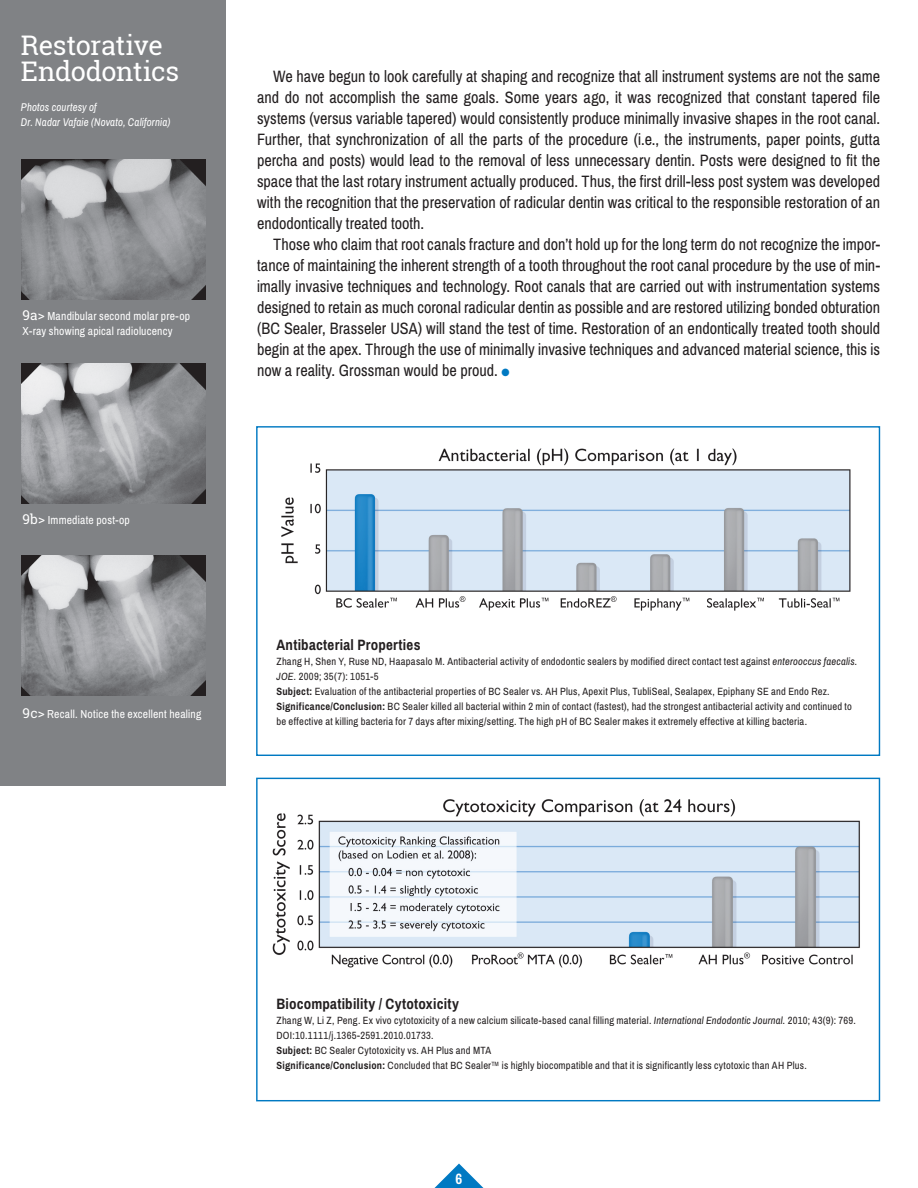
<style>
.page{position:relative;width:918px;height:1188px;background:#fff}
.page>*{position:absolute;margin:0;border:0;box-sizing:border-box;transform-origin:0 0}
.t1{font:27px/25.5px "Roboto Slab";letter-spacing:-.015em;color:#fff}
.t2{font:16.5px/21px "Archivo Narrow";letter-spacing:.005em;color:#231f20;text-align:justify}
.t3{font:700 15px "Archivo Narrow";letter-spacing:.015em;color:#231f20}
.t4{font:700 15px "Archivo Narrow";color:#fff}
.t5{font:11.7px/15px "Archivo Narrow";letter-spacing:.02em;color:#fff}
.t6{font:italic 11.25px/15px "Archivo Narrow";letter-spacing:.02em;color:#fff;scale:.96 1}
.t7{font:10.5px/15px "Archivo Narrow";letter-spacing:.025em;color:#231f20}
.s1{font-family:"Roboto Slab";font-size:13.5px}
.s2{color:#0079c2}
.s3{font-style:italic}
.s4{font-weight:700}
</style>
<div class="page">
<svg style="left:434px;top:1164px;width:50px;height:24px"></svg>
<div style="left:0;top:0;width:225px;height:785px;background:#808285"></div>
<img style="left:22px;top:160px;width:183px;height:140px">
<img style="left:22px;top:363px;width:183px;height:140px">
<img style="left:22px;top:555px;width:183px;height:140px">
<img style="left:281px;top:448px;width:570px;height:163px">
<img style="left:272px;top:799px;width:588px;height:169px">
<h1 class="t1" style="left:21px;top:32px;width:160px">Restorative<br>Endodontics</h1>
<p class="t6" style="left:21px;top:100px;width:157px">Photos courtesy of<br>Dr. Nadar Vafaie (Novato, California)</p>
<p class="t5" style="left:23px;top:309px;width:169px"><span class="s1">9a&gt;</span> Mandibular second molar pre-op<br>X-ray showing apical radiolucency</p>
<p class="t5" style="left:23px;top:512px;width:109px"><span class="s1">9b&gt;</span> Immediate post-op</p>
<p class="t5" style="left:23px;top:707px;width:180px"><span class="s1">9c&gt;</span> Recall. Notice the excellent healing</p>
<p class="t2" style="left:257px;top:66px;width:625px;text-indent:16px">We have begun to look carefully at shaping and recognize that all instrument systems are not the same and do not accomplish the same goals. Some years ago, it was recognized that constant tapered file systems (versus variable tapered) would consistently produce minimally invasive shapes in the root canal.<br>Further, that synchronization of all the parts of the procedure (i.e., the instruments, paper points, gutta percha and posts) would lead to the removal of less unnecessary dentin. Posts were designed to fit the space that the last rotary instrument actually produced. Thus, the first drill-less post system was developed with the recognition that the preservation of radicular dentin was critical to the responsible restoration of an endodontically treated tooth.</p>
<p class="t2" style="left:257px;top:234px;width:625px;text-indent:16px">Those who claim that root canals fracture and don’t hold up for the long term do not recognize the impor&shy;tance of maintaining the inherent strength of a tooth throughout the root canal procedure by the use of min&shy;imally invasive techniques and technology. Root canals that are carried out with instrumentation systems designed to retain as much coronal radicular dentin as possible and are restored utilizing bonded obturation (BC Sealer, Brasseler USA) will stand the test of time. Restoration of an endontically treated tooth should begin at the apex. Through the use of minimally invasive techniques and advanced material science, this is now a reality. Grossman would be proud. <span class="s2">●</span></p>
<p class="t3" style="left:276px;top:636px;width:146px">Antibacterial Properties</p>
<p class="t7" style="left:276px;top:654px;width:582px">Zhang H, Shen Y, Ruse ND, Haapasalo M. Antibacterial activity of endodontic sealers by modified direct contact test against <span class="s3">enterooccus faecalis.<br>JOE.</span> 2009; 35(7): 1051-5<br><span class="s4">Subject:</span> Evaluation of the antibacterial properties of BC Sealer vs. AH Plus, Apexit Plus, TubliSeal, Sealapex, Epiphany SE and Endo Rez.<br><span class="s4">Significance/Conclusion:</span> BC Sealer killed all bacterial within 2 min of contact (fastest), had the strongest antibacterial activity and continued to be effective at killing bacteria for 7 days after mixing/setting. The high pH of BC Sealer makes it extremely effective at killing bacteria.</p>
<p class="t3" style="left:276px;top:994px;width:184px">Biocompatibility / Cytotoxicity</p>
<p class="t7" style="left:276px;top:1013px;width:581px">Zhang W, Li Z, Peng. Ex vivo cytotoxicity of a new calcium silicate-based canal filling material. <span class="s3">International Endodontic Journal.</span> 2010; 43(9): 769.<br>DOI:10.1111/j.1365-2591.2010.01733.<br><span class="s4">Subject:</span> BC Sealer Cytotoxicity vs. AH Plus and MTA<br><span class="s4">Significance/Conclusion:</span> Concluded that BC Sealer™ is highly biocompatible and that it is significantly less cytotoxic than AH Plus.</p>
<p class="t4" style="left:456px;top:1169px;width:8px">6</p>
</div>
